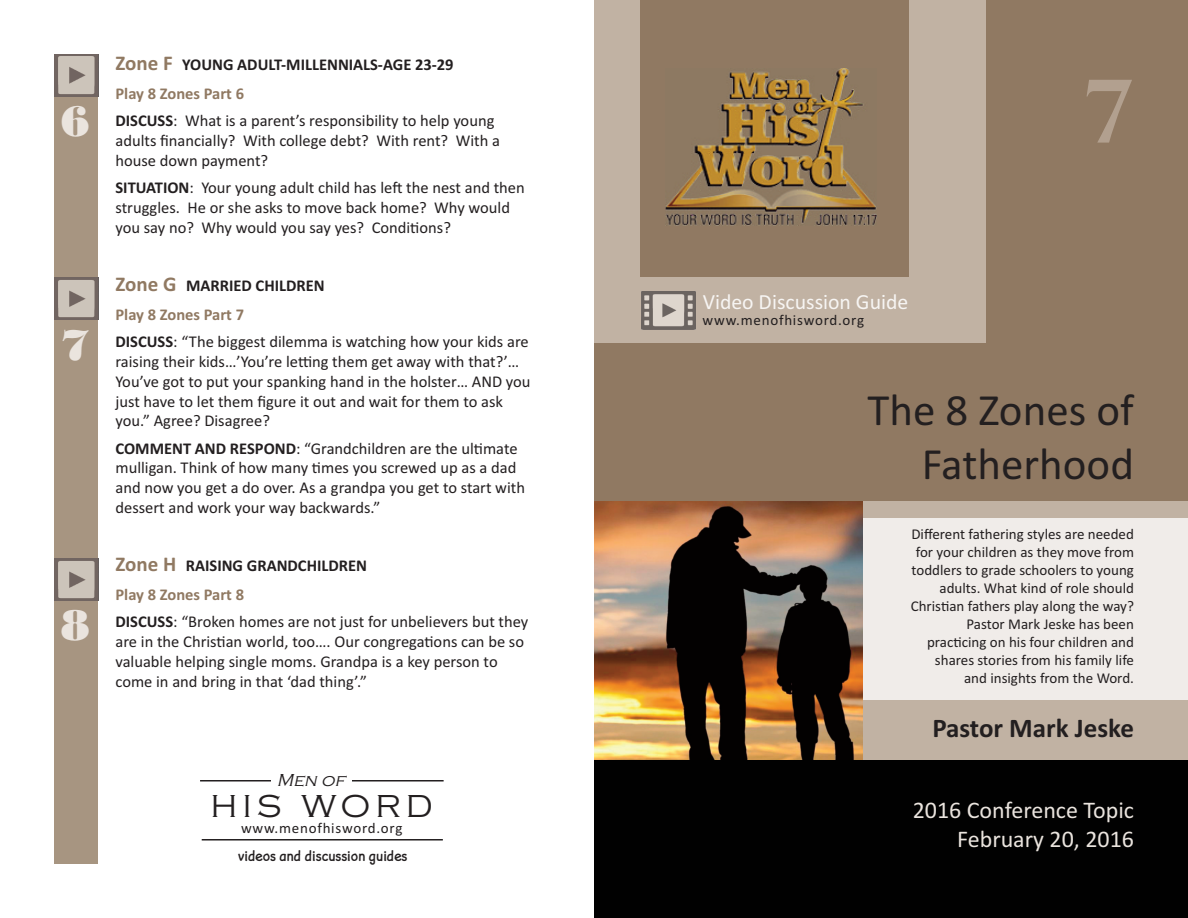
<style>
.page{position:relative;width:1188px;height:918px;background:#fff}
.page>*{position:absolute;margin:0;border:0;box-sizing:border-box;transform-origin:0 0}
.t1{font:700 90px "Cinzel";color:#b2a08f}
.t2{font:45px/54px "Calibri";color:#231f20;text-align:right}
.t3{font:45px "Bodoni MT Black";color:#eae4de}
.t4{font:300 33px "Copperplate Gothic";letter-spacing:.15em;color:#231f20}
.t5{font:700 27px "Calibri";color:#231f20}
.t6{font:24px/28.8px "Calibri";color:#eae4de;text-align:right}
.t7{font:21.75px "Calibri";color:#f7f5f3}
.t8{font:italic 300 18px "Copperplate Gothic";color:#231f20}
.t9{font:16.5px/19.8px "Calibri";color:#231f20}
.t10{font:700 16.5px/29.2px "Calibri";color:#231f20}
.t11{font:15px/18px "Calibri";color:#231f20;text-align:right}
.t12{font:15px "Calibri";letter-spacing:.05em;color:#231f20}
.t13{font:15px "Finale Copyist Text";color:#231f20}
.s1{font-size:21px;color:#907962}
.s2{color:#907962}
.s3{font-weight:700}
</style>
<div class="page">
<div style="left:851px;top:496px;width:337px;height:268px;background:#c1b2a3"></div>
<div style="left:852px;top:518px;width:336px;height:181px;background:#f0ece9"></div>
<img style="left:594px;top:500px;width:269px;height:260px">
<div style="left:594px;top:0;width:594px;height:500px;background:#907962"></div>
<div style="left:594px;top:0;width:392px;height:343px;background:#c1b2a3"></div>
<div style="left:640px;top:0;width:269px;height:277px;background:#907962"></div>
<div style="left:594px;top:760px;width:594px;height:158px;background:#010101"></div>
<img style="left:665px;top:69px;width:212px;height:157px">
<hr style="left:200px;top:780px;width:244px;height:2px;background:#231f20">
<div style="left:271px;top:764px;width:80px;height:33px;background:#fff"></div>
<hr style="left:202px;top:839px;width:241px;height:2px;background:#231f20">
<div style="left:54px;top:54px;width:44px;height:810px;background:#a79581"></div>
<img style="left:642px;top:292px;width:53px;height:38px">
<img style="left:55px;top:54px;width:44px;height:42px">
<img style="left:55px;top:278px;width:44px;height:42px">
<img style="left:55px;top:558px;width:44px;height:42px">
<h2 class="t3" style="left:60px;top:94px;width:31px">6</h2>
<h2 class="t3" style="left:60px;top:318px;width:31px">7</h2>
<h2 class="t3" style="left:60px;top:598px;width:31px">8</h2>
<p class="t10" style="left:116px;top:49px;width:340px"><span class="s1">Zone F</span> YOUNG ADULT-MILLENNIALS-AGE 23-29<br><span class="s2">Play 8 Zones Part 6</span></p>
<p class="t9" style="left:116px;top:111px;width:386px"><span class="s3">DISCUSS</span>: What is a parent’s responsibility to help young adults financially? With college debt? With rent? With a house down payment?</p>
<p class="t9" style="left:116px;top:178px;width:411px"><span class="s3">SITUATION</span>: Your young adult child has left the nest and then struggles. He or she asks to move back home? Why would you say no? Why would you say yes? Conditions?</p>
<p class="t10" style="left:116px;top:270px;width:211px"><span class="s1">Zone G</span> MARRIED CHILDREN<br><span class="s2">Play 8 Zones Part 7</span></p>
<p class="t9" style="left:116px;top:332px;width:417px"><span class="s3">DISCUSS</span>: “The biggest dilemma is watching how your kids are raising their kids…’You’re letting them get away with that?’… You’ve got to put your spanking hand in the holster… AND you just have to let them figure it out and wait for them to ask you.” Agree? Disagree?</p>
<p class="t9" style="left:116px;top:438px;width:411px"><span class="s3">COMMENT AND RESPOND</span>: “Grandchildren are the ultimate mulligan. Think of how many times you screwed up as a dad and now you get a do over. As a grandpa you get to start with dessert and work your way backwards.”</p>
<p class="t10" style="left:116px;top:551px;width:253px"><span class="s1">Zone H</span> RAISING GRANDCHILDREN<br><span class="s2">Play 8 Zones Part 8</span></p>
<p class="t9" style="left:116px;top:612px;width:414px"><span class="s3">DISCUSS</span>: “Broken homes are not just for unbelievers but they are in the Christian world, too…. Our congregations can be so valuable helping single moms. Grandpa is a key person to come in and bring in that ‘dad thing’.”</p>
<p class="t8" style="left:277px;top:769px;width:74px">Men of</p>
<h3 class="t4" style="left:211px;top:786px;width:224px">HIS WORD</h3>
<p class="t12" style="left:241px;top:819px;width:163px">www.menofhisword.org</p>
<p class="t13" style="left:238px;top:844px;width:171px">videos and discussion guides</p>
<h3 class="t7" style="left:703px;top:288px;width:207px">Video Discussion Guide</h3>
<p class="t12" style="left:703px;top:311px;width:163px">www.menofhisword.org</p>
<h1 class="t1" style="left:1085px;top:59px;width:50px">7</h1>
<h2 class="t2" style="left:867px;top:383px;width:268px">The 8 Zones of<br>Fatherhood</h2>
<p class="t11" style="left:911px;top:525px;width:225px">Different fathering styles are needed for your children as they move from toddlers to grade schoolers to young adults. What kind of role should Christian fathers play along the way?<br>Pastor Mark Jeske has been practicing on his four children and shares stories from his family life and insights from the Word.</p>
<h3 class="t5" style="left:932px;top:711px;width:203px">Pastor Mark Jeske</h3>
<h3 class="t6" style="left:913px;top:795px;width:223px">2016 Conference Topic<br>February 20, 2016</h3>
</div>
